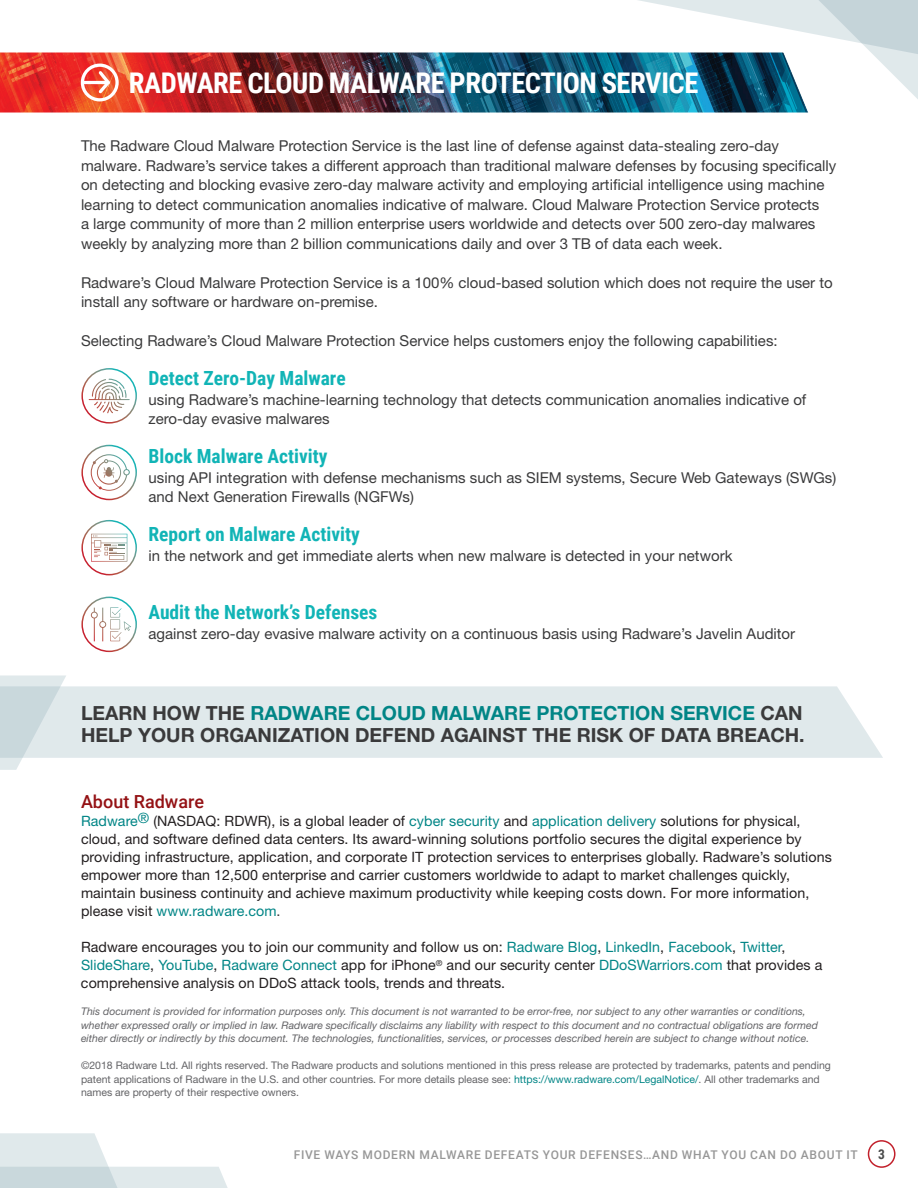
<style>
.page{position:relative;width:918px;height:1188px;background:#fff}
.page>*{position:absolute;margin:0;border:0;box-sizing:border-box;transform-origin:0 0}
.t1{font:700 28.5px "Roboto Condensed";letter-spacing:-.015em;color:#fff}
.t2{font:700 19.5px/22.5px "Helvetica Neue East A";color:#3a3a3b}
.t3{font:700 19.5px "Roboto Condensed";color:#11b4b6}
.t4{font:500 18px "Roboto";color:#941114}
.t5{font:15px/19.5px "Helvetica Neue";color:#3a3a3b}
.t6{font:14.25px/18px "Helvetica Neue";letter-spacing:.005em;color:#231f20}
.t7{font:700 13.5px "Roboto Condensed";color:#4a4b4b}
.t8{font:500 12px "Roboto";letter-spacing:.06em;color:#979797}
.t9{font:italic 10.5px/13.5px "Helvetica Neue";color:#636366}
.t10{font:10.5px/13.5px "Helvetica Neue";color:#636366}
.s1{color:#018586}
.s2{color:#3a3a3b}
</style>
<div class="page">
<svg style="left:0;top:1133px;width:228px;height:55px"></svg>
<div style="left:868px;top:1140px;width:28px;height:28px;border:2px solid #c2202b;border-radius:50%"></div>
<svg style="left:638px;top:0;width:280px;height:99px"></svg>
<img style="left:0;top:52px;width:821px;height:61px">
<div style="left:81px;top:64px;width:38px;height:37px;border:3px solid #fff;border-radius:50%"></div>
<hr style="left:83px;top:81px;width:25px;height:3px;background:#fff">
<svg style="left:96px;top:68px;width:16px;height:28px"></svg>
<svg style="left:0;top:675px;width:66px;height:95px"></svg>
<svg style="left:0;top:686px;width:883px;height:72px;background:#dfe8ea"></svg>
<div style="left:81px;top:368px;width:56px;height:56px;border:2px solid #fff;border-radius:50%"></div>
<svg style="left:89px;top:379px;width:41px;height:34px"></svg>
<div style="left:81px;top:445px;width:56px;height:55px;border:2px solid #fff;border-radius:50%"></div>
<svg style="left:91px;top:454px;width:39px;height:37px"></svg>
<div style="left:81px;top:520px;width:56px;height:55px;border:2px solid #fff;border-radius:50%"></div>
<svg style="left:91px;top:534px;width:36px;height:28px"></svg>
<div style="left:81px;top:597px;width:56px;height:55px;border:2px solid #fff;border-radius:50%"></div>
<svg style="left:91px;top:607px;width:40px;height:34px"></svg>
<h1 class="t1" style="left:129px;top:63px;width:571px">RADWARE CLOUD MALWARE PROTECTION SERVICE</h1>
<p class="t5" style="left:81px;top:136px;width:757px">The Radware Cloud Malware Protection Service is the last line of defense against data-stealing zero-day malware. Radware’s service takes a different approach than traditional malware defenses by focusing specifically on detecting and blocking evasive zero-day malware activity and employing artificial intelligence using machine learning to detect communication anomalies indicative of malware. Cloud Malware Protection Service protects<br>a large community of more than 2 million enterprise users worldwide and detects over 500 zero-day malwares weekly by analyzing more than 2 billion communications daily and over 3 TB of data each week.</p>
<p class="t5" style="left:81px;top:273px;width:753px">Radware’s Cloud Malware Protection Service is a 100% cloud-based solution which does not require the user to install any software or hardware on-premise.</p>
<p class="t5" style="left:81px;top:331px;width:698px">Selecting Radware’s Cloud Malware Protection Service helps customers enjoy the following capabilities:</p>
<h2 class="t3" style="left:148px;top:365px;width:199px">Detect Zero-Day Malware</h2>
<p class="t5" style="left:149px;top:390px;width:659px">using Radware’s machine-learning technology that detects communication anomalies indicative of zero-day evasive malwares</p>
<h2 class="t3" style="left:148px;top:443px;width:180px">Block Malware Activity</h2>
<p class="t5" style="left:148px;top:468px;width:689px">using API integration with defense mechanisms such as SIEM systems, Secure Web Gateways (SWGs) and Next Generation Firewalls (NGFWs)</p>
<h2 class="t3" style="left:148px;top:521px;width:213px">Report on Malware Activity</h2>
<p class="t5" style="left:148px;top:546px;width:585px">in the network and get immediate alerts when new malware is detected in your network</p>
<h2 class="t3" style="left:148px;top:599px;width:230px">Audit the Network’s Defenses</h2>
<p class="t5" style="left:149px;top:624px;width:648px">against zero-day evasive malware activity on a continuous basis using Radware’s Javelin Auditor</p>
<h2 class="t2" style="left:81px;top:702px;width:725px">LEARN HOW THE <span class="s1">RADWARE CLOUD MALWARE PROTECTION SERVICE</span> CAN<br>HELP YOUR ORGANIZATION DEFEND AGAINST THE RISK OF DATA BREACH.</h2>
<p class="t4" style="left:81px;top:789px;width:125px">About Radware</p>
<p class="t6" style="left:81px;top:812px;width:752px"><span class="s1">Radware</span><sup>®</sup> (NASDAQ: RDWR), is a global leader of <span class="s1">cyber security</span> and <span class="s1">application delivery</span> solutions for physical, cloud, and software defined data centers. Its award-winning solutions portfolio secures the digital experience by providing infrastructure, application, and corporate IT protection services to enterprises globally. Radware’s solutions empower more than 12,500 enterprise and carrier customers worldwide to adapt to market challenges quickly, maintain business continuity and achieve maximum productivity while keeping costs down. For more information, please visit <span class="s1">www.radware.com</span><span class="s2">.</span></p>
<p class="t6" style="left:81px;top:938px;width:743px">Radware encourages you to join our community and follow us on: <span class="s1">Radware Blog</span>, <span class="s1">LinkedIn</span>, <span class="s1">Facebook</span>, <span class="s1">Twitter</span>,<br><span class="s1">SlideShare</span>, <span class="s1">YouTube</span>, <span class="s1">Radware Connect</span> app for iPhone<sup>®</sup> and our security center <span class="s1">DDoSWarriors.com</span> that provides a comprehensive analysis on DDoS attack tools, trends and threats.</p>
<p class="t9" style="left:81px;top:1005px;width:738px">This document is provided for information purposes only. This document is not warranted to be error-free, nor subject to any other warranties or conditions, whether expressed orally or implied in law. Radware specifically disclaims any liability with respect to this document and no contractual obligations are formed either directly or indirectly by this document. The technologies, functionalities, services, or processes described herein are subject to change without notice.</p>
<p class="t10" style="left:81px;top:1059px;width:752px">©2018 Radware Ltd. All rights reserved. The Radware products and solutions mentioned in this press release are protected by trademarks, patents and pending patent applications of Radware in the U.S. and other countries. For more details please see: <span class="s1">https://www.radware.com/LegalNotice/</span>. All other trademarks and names are property of their respective owners.</p>
<p class="t8" style="left:294px;top:1146px;width:566px">FIVE WAYS MODERN MALWARE DEFEATS YOUR DEFENSES…AND WHAT YOU CAN DO ABOUT IT</p>
<p class="t7" style="left:878px;top:1145px;width:8px">3</p>
</div>
